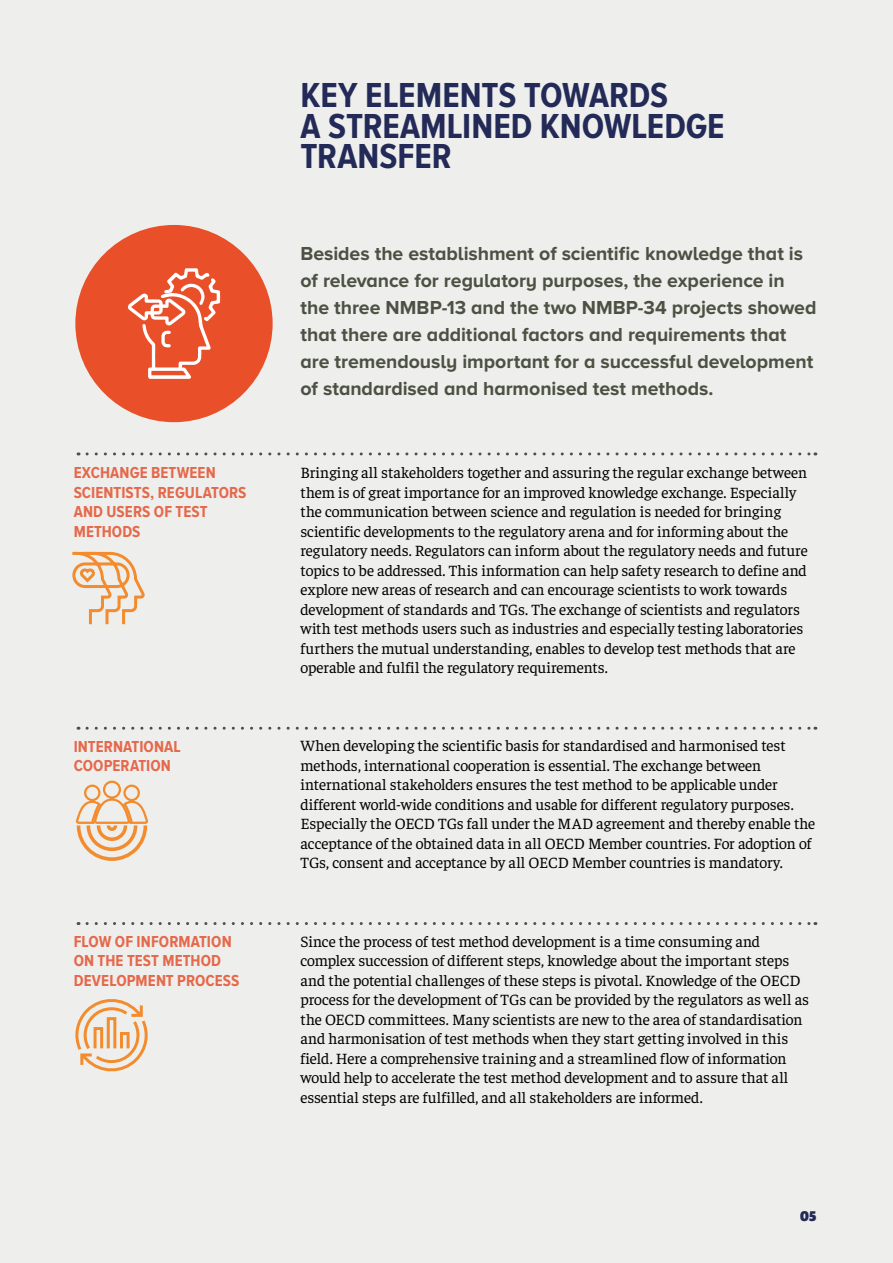
<style>
.page{position:relative;width:893px;height:1263px;background:#eeefec}
.page>*{position:absolute;margin:0;border:0;box-sizing:border-box;transform-origin:0 0}
.t1{font:700 36px/30.8px "Proxima Nova A Cond";color:#232a57}
.t2{font:700 19.5px/27px "Proxima Nova A";letter-spacing:-.005em;color:#4c5143}
.t3{font:700 16.5px/19.5px "Proxima Nova A Cond";letter-spacing:.005em;color:#e5684b}
.t4{font:15.75px/19.5px "Faustina";letter-spacing:-.005em;color:#000}
.t5{font:900 15px "Taz";color:#232a57}
</style>
<div class="page">
<svg style="left:87px;top:452px;width:729px;height:3px"></svg>
<svg style="left:87px;top:727px;width:729px;height:3px"></svg>
<svg style="left:87px;top:922px;width:729px;height:3px"></svg>
<div style="left:75px;top:225px;width:198px;height:197px;background:#e94f29;border-radius:50%"></div>
<svg style="left:76px;top:780px;width:71px;height:81px"></svg>
<svg style="left:128px;top:268px;width:92px;height:111px"></svg>
<svg style="left:72px;top:551px;width:73px;height:74px"></svg>
<svg style="left:75px;top:999px;width:73px;height:73px"></svg>
<h1 class="t1" style="left:300px;top:79px;width:426px">KEY ELEMENTS TOWARDS<br>A STREAMLINED KNOWLEDGE<br>TRANSFER</h1>
<p class="t2" style="left:300px;top:239px;width:517px">Besides the establishment of scientific knowledge that is of relevance for regulatory purposes, the experience in the three NMBP-13 and the two NMBP-34 projects showed that there are additional factors and requirements that are tremendously important for a successful development of standardised and harmonised test methods.</p>
<p class="t3" style="left:74px;top:463px;width:174px">EXCHANGE BETWEEN<br>SCIENTISTS, REGULATORS<br>AND USERS OF TEST<br>METHODS</p>
<p class="t4" style="left:300px;top:462px;width:509px">Bringing all stakeholders together and assuring the regular exchange between them is of great importance for an improved knowledge exchange. Especially the communication between science and regulation is needed for bringing scientific developments to the regulatory arena and for informing about the regulatory needs. Regulators can inform about the regulatory needs and future topics to be addressed. This information can help safety research to define and explore new areas of research and can encourage scientists to work towards development of standards and TGs. The exchange of scientists and regulators with test methods users such as industries and especially testing laboratories furthers the mutual understanding, enables to develop test methods that are operable and fulfil the regulatory requirements.</p>
<p class="t3" style="left:74px;top:736px;width:109px">INTERNATIONAL<br>COOPERATION</p>
<p class="t4" style="left:300px;top:735px;width:516px">When developing the scientific basis for standardised and harmonised test methods, international cooperation is essential. The exchange between international stakeholders ensures the test method to be applicable under different world-wide conditions and usable for different regulatory purposes.<br>Especially the OECD TGs fall under the MAD agreement and thereby enable the acceptance of the obtained data in all OECD Member countries. For adoption of TGs, consent and acceptance by all OECD Member countries is mandatory.</p>
<p class="t3" style="left:74px;top:931px;width:167px">FLOW OF INFORMATION<br>ON THE TEST METHOD<br>DEVELOPMENT PROCESS</p>
<p class="t4" style="left:300px;top:930px;width:510px">Since the process of test method development is a time consuming and complex succession of different steps, knowledge about the important steps and the potential challenges of these steps is pivotal. Knowledge of the OECD process for the development of TGs can be provided by the regulators as well as the OECD committees. Many scientists are new to the area of standardisation and harmonisation of test methods when they start getting involved in this field. Here a comprehensive training and a streamlined flow of information would help to accelerate the test method development and to assure that all essential steps are fulfilled, and all stakeholders are informed.</p>
<p class="t5" style="left:800px;top:1208px;width:18px">05</p>
</div>
